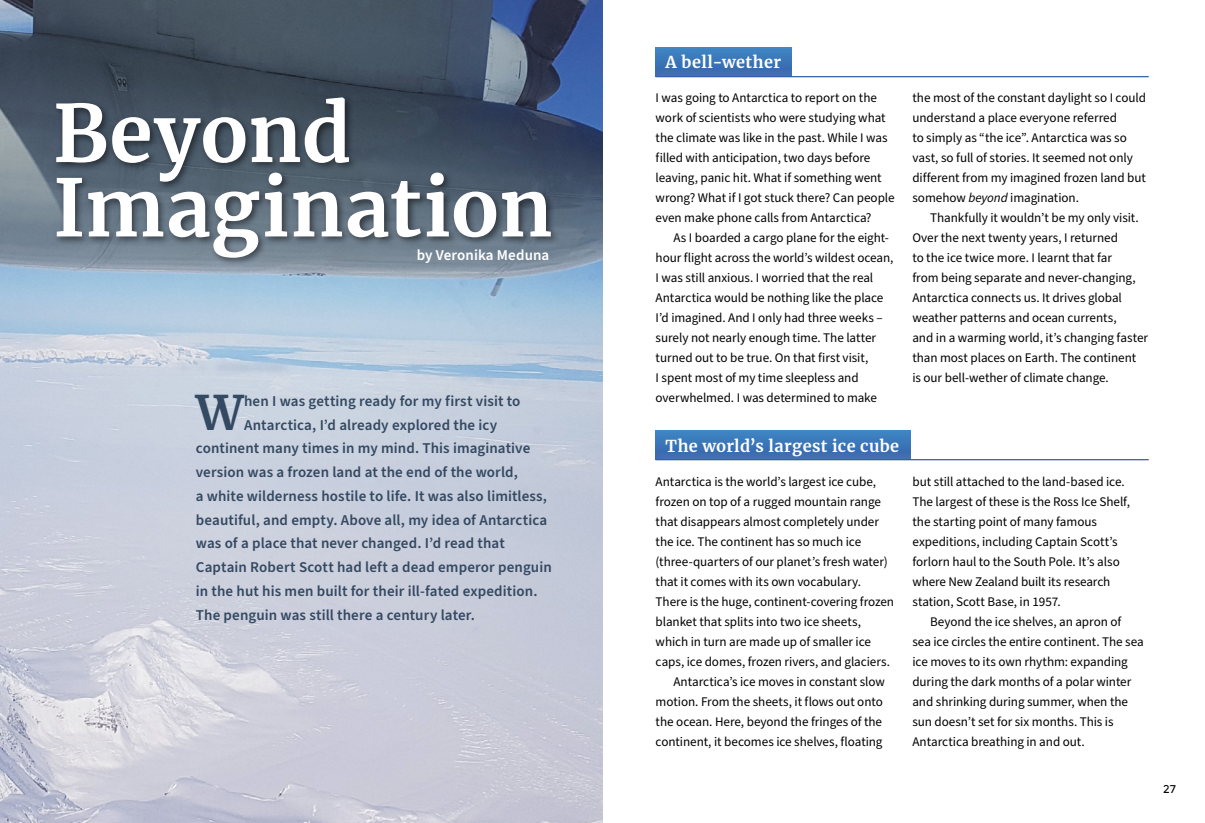
<style>
.page{position:relative;width:1205px;height:823px;background:#fff}
.page>*{position:absolute;margin:0;border:0;box-sizing:border-box;transform-origin:0 0}
.t1{font:700 78.75px/74.2px "Merriweather";color:#fff}
.t2{font:700 47px "Merriweather";color:#344962}
.t3{font:700 16.25px "Merriweather";letter-spacing:.025em;color:#fff}
.t4{font:600 15px "Source Sans Pro";letter-spacing:.005em;color:#344962}
.t5{font:600 15px "Source Sans Pro";letter-spacing:.005em;color:#fff}
.t6{font:13.12px/20px "Source Sans Pro";letter-spacing:-.005em;color:#000}
.t7{font:11.25px "Aronui";color:#000}
.s1{font-style:italic}
</style>
<div class="page">
<img style="left:0;top:0;width:602px;height:822px">
<div style="left:53px;top:94px;width:507px;height:172px;background:#000;opacity:.51"></div>
<div style="left:656px;top:430px;width:254px;height:29px;background:linear-gradient(to right,#3b79b9,#3b79ba)"></div>
<div style="left:648px;top:451px;width:508px;height:17px;background:#fff;opacity:.75"></div>
<hr style="left:656px;top:459px;width:492px;height:1px;background:#3460a7">
<div style="left:656px;top:47px;width:135px;height:30px;background:linear-gradient(to right,#3b79ba,#3b79ba)"></div>
<div style="left:648px;top:68px;width:508px;height:18px;background:#fff;opacity:.75"></div>
<hr style="left:656px;top:76px;width:492px;height:1px;background:#3460a7">
<h1 class="t1" style="left:53px;top:94px;width:501px">Beyond<br>Imagination</h1>
<p class="t5" style="left:417px;top:245px;width:134px">by Veronika Meduna</p>
<h2 class="t2" style="left:196px;top:379px;width:49px">W</h2>
<p class="t4" style="left:244px;top:390px;width:278px">hen I was getting ready for my first visit to</p>
<p class="t4" style="left:244px;top:414px;width:255px">Antarctica, I’d already explored the icy</p>
<p class="t4" style="left:196px;top:438px;width:336px">continent many times in my mind. This imaginative</p>
<p class="t4" style="left:196px;top:462px;width:324px">version was a frozen land at the end of the world,</p>
<p class="t4" style="left:196px;top:485px;width:353px">a white wilderness hostile to life. It was also limitless,</p>
<p class="t4" style="left:196px;top:509px;width:353px">beautiful, and empty. Above all, my idea of Antarctica</p>
<p class="t4" style="left:196px;top:533px;width:310px">was of a place that never changed. I’d read that</p>
<p class="t4" style="left:196px;top:557px;width:357px">Captain Robert Scott had left a dead emperor penguin</p>
<p class="t4" style="left:196px;top:580px;width:343px">in the hut his men built for their ill-fated expedition.</p>
<p class="t4" style="left:196px;top:604px;width:281px">The penguin was still there a century later.</p>
<p class="t3" style="left:666px;top:50px;width:117px">A bell-wether</p>
<p class="t6" style="left:656px;top:88px;width:240px">I was going to Antarctica to report on the work of scientists who were studying what the climate was like in the past. While I was filled with anticipation, two days before leaving, panic hit. What if something went wrong? What if I got stuck there? Can people even make phone calls from Antarctica?</p>
<p class="t6" style="left:656px;top:228px;width:239px;text-indent:18px">As I boarded a cargo plane for the eight&shy;hour flight across the world’s wildest ocean, I was still anxious. I worried that the real Antarctica would be nothing like the place I’d imagined. And I only had three weeks – surely not nearly enough time. The latter turned out to be true. On that first visit,<br>I spent most of my time sleepless and overwhelmed. I was determined to make</p>
<p class="t6" style="left:912px;top:88px;width:235px">the most of the constant daylight so I could understand a place everyone referred<br>to simply as “the ice”. Antarctica was so vast, so full of stories. It seemed not only different from my imagined frozen land but somehow <span class="s1">beyond</span> imagination.</p>
<p class="t6" style="left:912px;top:208px;width:237px;text-indent:18px">Thankfully it wouldn’t be my only visit.<br>Over the next twenty years, I returned<br>to the ice twice more. I learnt that far<br>from being separate and never-changing, Antarctica connects us. It drives global weather patterns and ocean currents,<br>and in a warming world, it’s changing faster than most places on Earth. The continent is our bell-wether of climate change.</p>
<p class="t3" style="left:666px;top:434px;width:235px">The world’s largest ice cube</p>
<p class="t6" style="left:656px;top:472px;width:222px">Antarctica is the world’s largest ice cube,</p>
<p class="t6" style="left:656px;top:492px;width:227px">frozen on top of a rugged mountain range</p>
<p class="t6" style="left:656px;top:512px;width:225px">that disappears almost completely under</p>
<p class="t6" style="left:656px;top:532px;width:207px">the ice. The continent has so much ice</p>
<p class="t6" style="left:656px;top:552px;width:234px">(three-quarters of our planet’s fresh water)</p>
<p class="t6" style="left:656px;top:572px;width:207px">that it comes with its own vocabulary.</p>
<p class="t6" style="left:656px;top:592px;width:240px">There is the huge, continent-covering frozen</p>
<p class="t6" style="left:656px;top:612px;width:207px">blanket that splits into two ice sheets,</p>
<p class="t6" style="left:656px;top:632px;width:217px">which in turn are made up of smaller ice</p>
<p class="t6" style="left:656px;top:652px;width:236px">caps, ice domes, frozen rivers, and glaciers.</p>
<p class="t6" style="left:673px;top:672px;width:213px">Antarctica’s ice moves in constant slow</p>
<p class="t6" style="left:656px;top:692px;width:229px">motion. From the sheets, it flows out onto</p>
<p class="t6" style="left:656px;top:712px;width:228px">the ocean. Here, beyond the fringes of the</p>
<p class="t6" style="left:656px;top:732px;width:228px">continent, it becomes ice shelves, floating</p>
<p class="t6" style="left:912px;top:472px;width:219px">but still attached to the land-based ice.<br>The largest of these is the Ross Ice Shelf, the starting point of many famous expeditions, including Captain Scott’s forlorn haul to the South Pole. It’s also where New Zealand built its research station, Scott Base, in 1957.</p>
<p class="t6" style="left:912px;top:612px;width:233px;text-indent:18px">Beyond the ice shelves, an apron of<br>sea ice circles the entire continent. The sea ice moves to its own rhythm: expanding during the dark months of a polar winter and shrinking during summer, when the sun doesn’t set for six months. This is Antarctica breathing in and out.</p>
<p class="t7" style="left:1163px;top:781px;width:14px">27</p>
</div>
